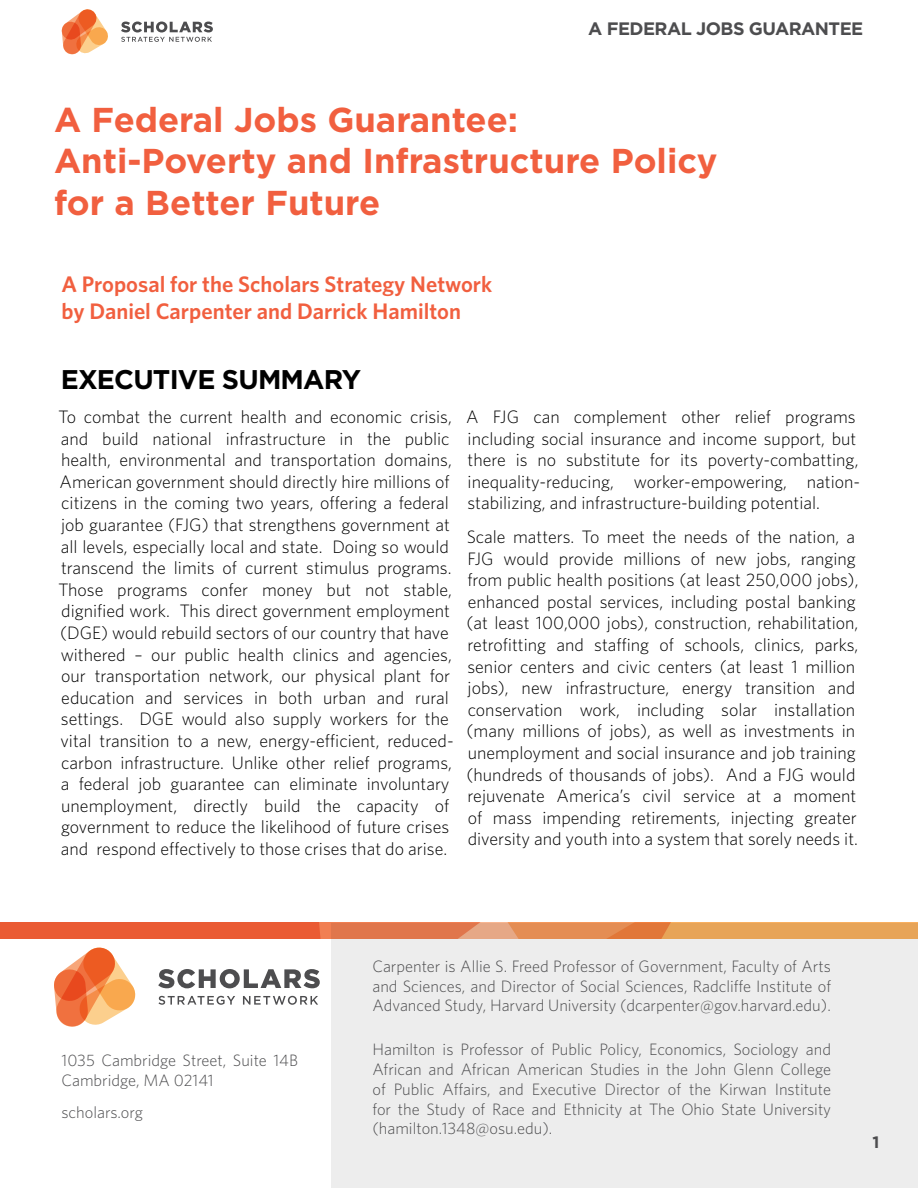
<style>
.page{position:relative;width:918px;height:1188px;background:#fff}
.page>*{position:absolute;margin:0;border:0;box-sizing:border-box;transform-origin:0 0}
.t1{font:700 34.5px/41.4px "Gotham";color:#f15f3f}
.t2{font:700 27px "Gotham";letter-spacing:-.03em;color:#000}
.t3{font:600 22.5px/27px "Whitney";color:#f15f3f}
.t4{font:300 18px/21.6px "Whitney";color:#000}
.t5{font:700 18px "Gotham";letter-spacing:-.03em;color:#4d4d4f}
.t6{font:300 16.5px/19.8px "Whitney";color:#4d4d4f;text-align:justify}
.t7{font:700 16.5px "Gotham";color:#4d4d4f}
</style>
<div class="page">
<div style="left:332px;top:924px;width:586px;height:264px;background:#ededed"></div>
<svg style="left:62px;top:9px;width:46px;height:45px"></svg>
<svg style="left:121px;top:22px;width:92px;height:20px"></svg>
<svg style="left:54px;top:948px;width:81px;height:79px"></svg>
<svg style="left:158px;top:996px;width:160px;height:9px"></svg>
<svg style="left:158px;top:969px;width:162px;height:19px"></svg>
<svg style="left:0;top:923px;width:918px;height:15px;background:#e67e49"></svg>
<p class="t5" style="left:588px;top:16px;width:277px">A FEDERAL JOBS GUARANTEE</p>
<h1 class="t1" style="left:54px;top:99px;width:665px">A Federal Jobs Guarantee:<br>Anti-Poverty and Infrastructure Policy for a Better Future</h1>
<p class="t3" style="left:62px;top:270px;width:432px">A Proposal for the Scholars Strategy Network by Daniel Carpenter and Darrick Hamilton</p>
<h2 class="t2" style="left:61px;top:362px;width:302px">EXECUTIVE SUMMARY</h2>
<p class="t4" style="left:58px;top:405px;width:397px">To combat the current health and economic crisis, and build national infrastructure in the public health, environmental and transportation domains, American government should directly hire millions of citizens in the coming two years, offering a federal job guarantee (FJG) that strengthens government at all levels, especially local and state. Doing so would transcend the limits of current stimulus programs.<br>Those programs confer money but not stable, dignified work. This direct government employment (DGE) would rebuild sectors of our country that have withered – our public health clinics and agencies, our transportation network, our physical plant for education and services in both urban and rural settings. DGE would also supply workers for the vital transition to a new, energy-efficient, reduced&shy;carbon infrastructure. Unlike other relief programs, a federal job guarantee can eliminate involuntary unemployment, directly build the capacity of government to reduce the likelihood of future crises and respond effectively to those crises that do arise.</p>
<p class="t4" style="left:466px;top:405px;width:396px">A FJG can complement other relief programs including social insurance and income support, but there is no substitute for its poverty-combatting, inequality-reducing, worker-empowering, nation&shy;stabilizing, and infrastructure-building potential.</p>
<p class="t4" style="left:467px;top:525px;width:393px">Scale matters. To meet the needs of the nation, a FJG would provide millions of new jobs, ranging from public health positions (at least 250,000 jobs), enhanced postal services, including postal banking (at least 100,000 jobs), construction, rehabilitation, retrofitting and staffing of schools, clinics, parks, senior centers and civic centers (at least 1 million jobs), new infrastructure, energy transition and conservation work, including solar installation (many millions of jobs), as well as investments in unemployment and social insurance and job training (hundreds of thousands of jobs). And a FJG would rejuvenate America’s civil service at a moment of mass impending retirements, injecting greater diversity and youth into a system that sorely needs it.</p>
<p class="t6" style="left:62px;top:1050px;width:238px">1035 Cambridge Street, Suite 14B<br>Cambridge, MA 02141</p>
<p class="t6" style="left:62px;top:1102px;width:83px">scholars.org</p>
<p class="t6" style="left:372px;top:956px;width:460px">Carpenter is Allie S. Freed Professor of Government, Faculty of Arts and Sciences, and Director of Social Sciences, Radcliffe Institute of Advanced Study, Harvard University (dcarpenter@gov.harvard.edu).</p>
<p class="t6" style="left:372px;top:1039px;width:460px">Hamilton is Professor of Public Policy, Economics, Sociology and African and African American Studies in the John Glenn College of Public Affairs, and Executive Director of the Kirwan Institute for the Study of Race and Ethnicity at The Ohio State University (hamilton.1348@osu.edu).</p>
<p class="t7" style="left:873px;top:1131px;width:8px">1</p>
</div>
